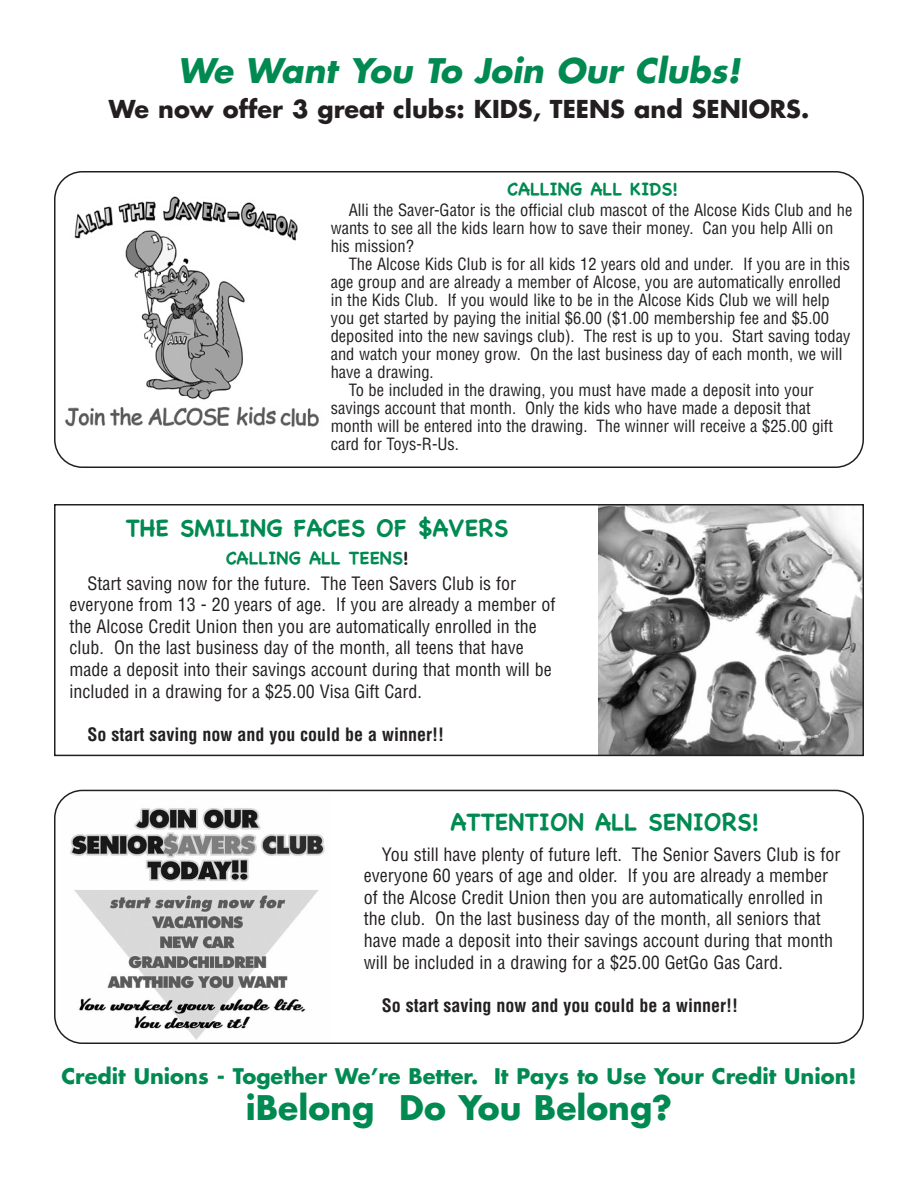
<style>
.page{position:relative;width:918px;height:1188px;background:#fff}
.page>*{position:absolute;margin:0;border:0;box-sizing:border-box;transform-origin:0 0}
.t1{font:italic 700 33px "Futura";color:#008a52}
.t2{font:700 33px "Futura";color:#008a52}
.t3{font:700 24px "Futura";color:#231f20}
.t4{font:700 24px "Chalkboard";color:#008a52}
.t5{font:700 21px "Futura";color:#008a52}
.t6{font:condensed 18px/21.6px "Helvetica";color:#231f20}
.t7{font:700 condensed 18px "Helvetica";color:#231f20}
.t8{font:700 18px "Chalkboard";color:#008a52}
.t9{font:condensed 16.5px/18px "Helvetica";color:#231f20}
.s1{color:#231f20}
</style>
<div class="page">
<svg style="left:54px;top:171px;width:810px;height:297px"></svg>
<img style="left:599px;top:507px;width:262px;height:246px">
<div style="left:54px;top:504px;width:810px;height:252px;border:2px solid #231f20"></div>
<svg style="left:54px;top:790px;width:810px;height:254px"></svg>
<div style="left:362px;top:809px;width:486px;height:221px;background:#fff"></div>
<h1 class="t1" style="left:178px;top:55px;width:570px">We Want You To Join Our Clubs!</h1>
<h2 class="t3" style="left:109px;top:98px;width:702px">We now offer 3 great clubs: KIDS, TEENS and SENIORS.</h2>
<p class="t8" style="left:507px;top:178px;width:172px">CALLING ALL KIDS!</p>
<p class="t9" style="left:331px;top:202px;width:523px;text-indent:18px">Alli the Saver-Gator is the official club mascot of the Alcose Kids Club and he wants to see all the kids learn how to save their money. Can you help Alli on his mission?</p>
<p class="t9" style="left:349px;top:256px;width:503px">The Alcose Kids Club is for all kids 12 years old and under. If you are in this</p>
<p class="t9" style="left:331px;top:274px;width:512px">age group and are already a member of Alcose, you are automatically enrolled</p>
<p class="t9" style="left:331px;top:292px;width:501px">in the Kids Club. If you would like to be in the Alcose Kids Club we will help</p>
<p class="t9" style="left:331px;top:310px;width:500px">you get started by paying the initial $6.00 ($1.00 membership fee and $5.00</p>
<p class="t9" style="left:331px;top:328px;width:521px">deposited into the new savings club). The rest is up to you. Start saving today</p>
<p class="t9" style="left:331px;top:346px;width:513px">and watch your money grow. On the last business day of each month, we will</p>
<p class="t9" style="left:331px;top:364px;width:104px">have a drawing.</p>
<p class="t9" style="left:349px;top:382px;width:467px">To be included in the drawing, you must have made a deposit into your</p>
<p class="t9" style="left:331px;top:400px;width:481px">savings account that month. Only the kids who have made a deposit that</p>
<p class="t9" style="left:331px;top:418px;width:504px">month will be entered into the drawing. The winner will receive a $25.00 gift</p>
<p class="t9" style="left:331px;top:436px;width:130px">card for Toys-R-Us.</p>
<h2 class="t4" style="left:126px;top:513px;width:384px">THE SMILING FACES OF $AVERS</h2>
<p class="t8" style="left:226px;top:547px;width:184px">CALLING ALL TEENS<span class="s1">!</span></p>
<p class="t6" style="left:70px;top:574px;width:487px;text-indent:18px">Start saving now for the future. The Teen Savers Club is for everyone from 13 - 20 years of age. If you are already a member of the Alcose Credit Union then you are automatically enrolled in the club. On the last business day of the month, all teens that have made a deposit into their savings account during that month will be included in a drawing for a $25.00 Visa Gift Card.</p>
<p class="t7" style="left:88px;top:727px;width:358px">So start saving now and you could be a winner!!</p>
<h2 class="t4" style="left:451px;top:808px;width:310px">ATTENTION ALL SENIORS!</h2>
<p class="t6" style="left:364px;top:845px;width:478px;text-indent:18px">You still have plenty of future left. The Senior Savers Club is for everyone 60 years of age and older. If you are already a member of the Alcose Credit Union then you are automatically enrolled in the club. On the last business day of the month, all seniors that have made a deposit into their savings account during that month will be included in a drawing for a $25.00 GetGo Gas Card.</p>
<p class="t7" style="left:382px;top:998px;width:358px">So start saving now and you could be a winner!!</p>
<p class="t5" style="left:61px;top:1066px;width:797px">Credit Unions - Together We’re Better. It Pays to Use Your Credit Union!</p>
<h1 class="t2" style="left:246px;top:1093px;width:428px">iBelong Do You Belong?</h1>
</div>
